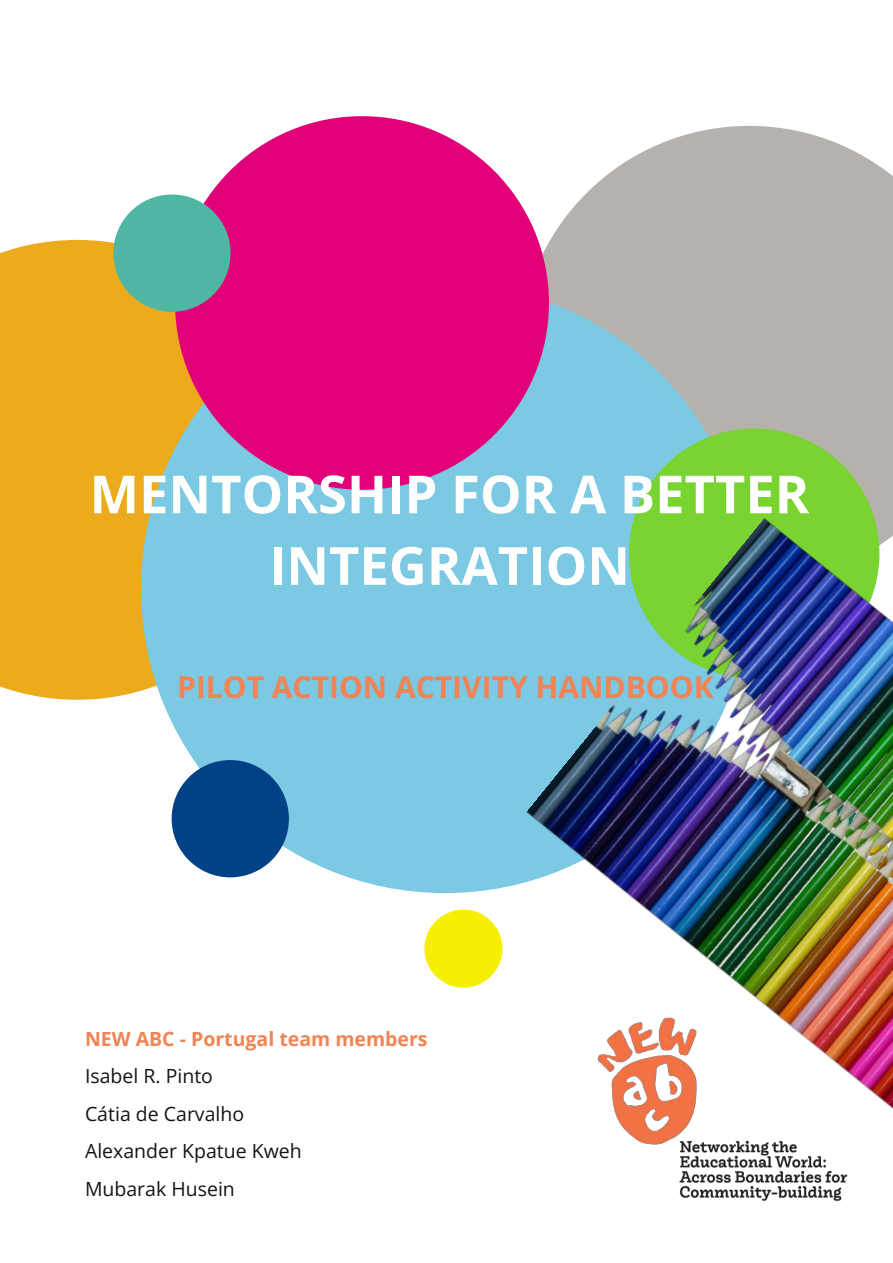
<style>
.page{position:relative;width:893px;height:1263px;background:#fff}
.page>*{position:absolute;margin:0;border:0;box-sizing:border-box;transform-origin:0 0}
.t1{font:700 52.5px/71.6px "Open Sans";color:#fff;text-align:center}
.t2{font:700 30px "Open Sans";color:#f18354}
.t3{font:19.5px/37.5px "Open Sans";color:#161413}
.t4{font:700 19.5px "Open Sans";color:#f18354}
</style>
<div class="page">
<svg style="left:519px;top:126px;width:374px;height:392px;background:#bdbab6"></svg>
<div style="left:0;top:240px;width:204px;height:460px;background:#ecab1c"></div>
<div style="left:141px;top:284px;width:608px;height:609px;background:#7bc9e2;border-radius:50%"></div>
<div style="left:175px;top:116px;width:374px;height:374px;background:#e20078;border-radius:50%"></div>
<div style="left:629px;top:428px;width:250px;height:251px;background:#79d330;border-radius:50%"></div>
<div style="left:113px;top:194px;width:118px;height:118px;background:#50b6a4;border-radius:50%"></div>
<div style="left:172px;top:760px;width:117px;height:117px;background:#004187;border-radius:50%"></div>
<div style="left:424px;top:910px;width:78px;height:78px;background:#f7ef01;border-radius:50%"></div>
<img style="left:622px;top:1127px;width:226px;height:74px">
<img style="left:525px;top:518px;width:368px;height:609px">
<h1 class="t1" style="left:90px;top:457px;width:721px">MENTORSHIP FOR A BETTER<br>INTEGRATION</h1>
<h2 class="t2" style="left:177px;top:666px;width:538px">PILOT ACTION ACTIVITY HANDBOOK</h2>
<p class="t4" style="left:85px;top:1025px;width:344px">NEW ABC - Portugal team members</p>
<p class="t3" style="left:85px;top:1057px;width:218px">Isabel R. Pinto<br>Cátia de Carvalho<br>Alexander Kpatue Kweh<br>Mubarak Husein</p>
</div>
